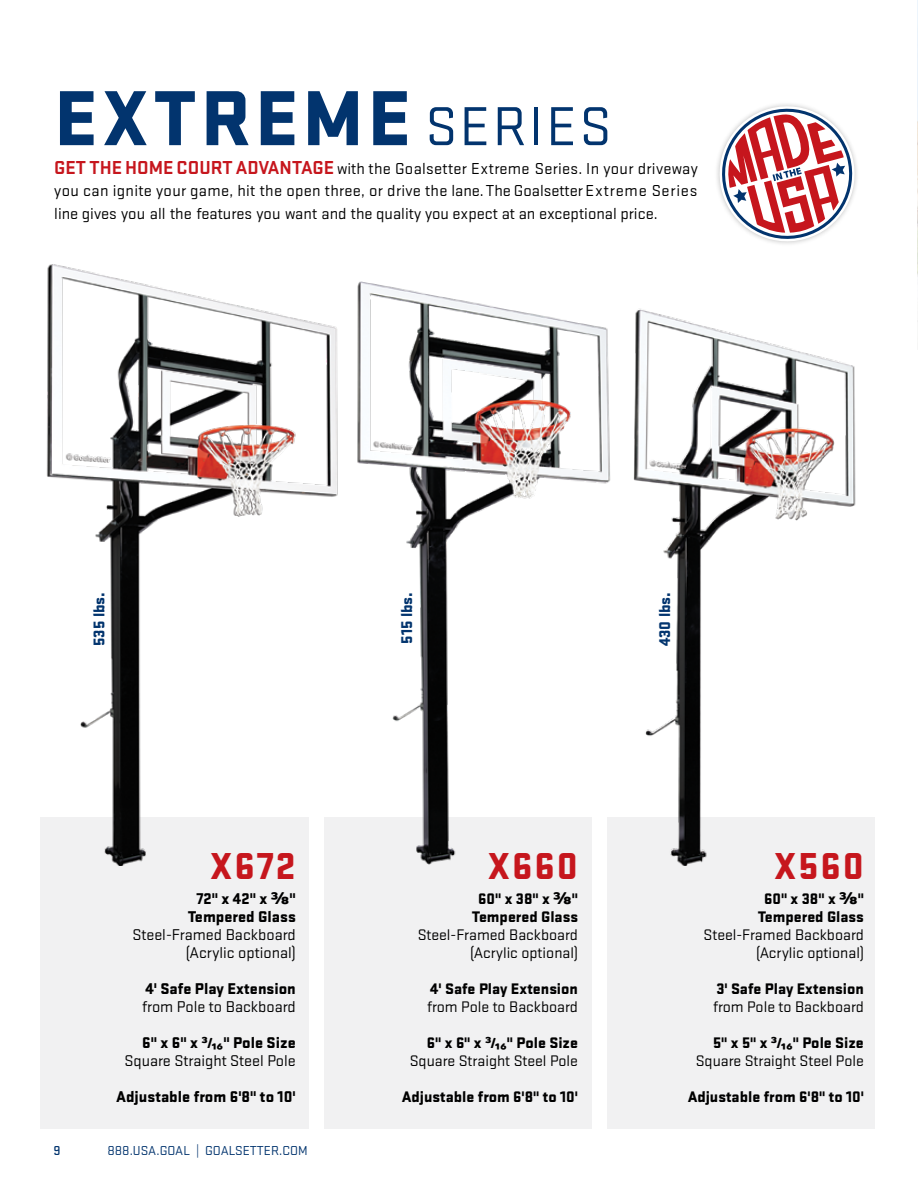
<style>
.page{position:relative;width:918px;height:1192px;background:#fff}
.page>*{position:absolute;margin:0;border:0;box-sizing:border-box;transform-origin:0 0}
.t1{font:900 81px "Stratum 1";letter-spacing:.05em;color:#02346e}
.t2{font:900 39px "Stratum 1";letter-spacing:.05em;color:#c6161d}
.t3{font:16.5px/22.5px "Stratum 1";color:#000;text-align:justify}
.t4{font:16.2px/18px "Stratum 1";color:#000;text-align:right}
.t5{font:900 16.2px/18px "Stratum 1";color:#000;text-align:center}
.t6{font:900 16.2px "Stratum 1";color:#02346e}
.t7{font:15.9px/18px "Stratum 1";color:#000;text-align:right}
.t8{font:900 15.9px/18px "Stratum 1";color:#000;text-align:center}
.t9{font:13.5px "Stratum 1";color:#02346e}
.t10{font:500 13.5px "Stratum 1";color:#02346e}
.s1{font-weight:400;font-size:57px}
.s2{font-weight:700;font-size:19.5px;color:#c6161d}
.s3{font-family:"Co Headline";font-weight:700}
.s4{font-weight:900}
.s5{font-family:"Co Headline";font-weight:700;font-size:13.5px}
.s6{font-family:"Co Headline";font-weight:700;font-size:16.2px}
</style>
<div class="page">
<div style="left:607px;top:817px;width:268px;height:311px;background:#f1f1f2"></div>
<div style="left:324px;top:817px;width:268px;height:311px;background:#f1f1f2"></div>
<div style="left:40px;top:817px;width:269px;height:311px;background:#f1f1f2"></div>
<svg style="left:717px;top:104px;width:140px;height:140px"></svg>
<img style="left:917px;top:0;width:1px;height:322px">
<img style="left:633px;top:308px;width:223px;height:557px">
<img style="left:369px;top:283px;width:242px;height:582px">
<img style="left:46px;top:264px;width:323px;height:601px">
<h1 class="t1" style="left:54px;top:59px;width:558px">EXTREME <span class="s1">SERIES</span></h1>
<p class="t3" style="left:54px;top:156px;width:645px"><span class="s2">GET THE HOME COURT ADVANTAGE</span> with the Goalsetter Extreme Series. In your driveway you can ignite your game, hit the open three, or drive the lane. The Goalsetter Extreme Series line gives you all the features you want and the quality you expect at an exceptional price.</p>
<p class="t6" style="left:87px;top:646px;width:55px;rotate:-90deg">535 lbs.</p>
<p class="t6" style="left:395px;top:643px;width:53px;rotate:-90deg">515 lbs.</p>
<p class="t6" style="left:653px;top:646px;width:56px;rotate:-90deg">430 lbs.</p>
<h2 class="t2" style="left:210px;top:837px;width:88px">X672</h2>
<p class="t5" style="left:188px;top:888px;width:110px">72" x 42" x <span class="s3">⅜</span>"<br>Tempered Glass</p>
<p class="t4" style="left:132px;top:924px;width:165px">Steel-Framed Backboard (Acrylic optional)</p>
<p class="t5" style="left:145px;top:978px;width:152px">4' Safe Play Extension</p>
<p class="t4" style="left:142px;top:996px;width:155px">from Pole to Backboard</p>
<p class="t4" style="left:124px;top:1032px;width:173px"><span class="s4">6" x 6" x</span> <span class="s5">3/16</span><span class="s4">" Pole Size<br></span>Square Straight Steel Pole</p>
<p class="t5" style="left:116px;top:1086px;width:181px">Adjustable from 6'8" to 10'</p>
<p class="t10" style="left:53px;top:1141px;width:9px">9</p>
<p class="t9" style="left:107px;top:1141px;width:202px">888.USA.GOAL | GOALSETTER.COM</p>
<h2 class="t2" style="left:487px;top:837px;width:92px">X660</h2>
<p class="t8" style="left:472px;top:888px;width:108px">60" x 38" x <span class="s6">⅜</span>"<br>Tempered Glass</p>
<p class="t7" style="left:418px;top:924px;width:162px">Steel-Framed Backboard (Acrylic optional)</p>
<p class="t8" style="left:430px;top:978px;width:149px">4' Safe Play Extension</p>
<p class="t7" style="left:427px;top:996px;width:152px">from Pole to Backboard</p>
<p class="t7" style="left:410px;top:1032px;width:170px"><span class="s4">6" x 6" x</span> <span class="s5">3/16</span><span class="s4">" Pole Size<br></span>Square Straight Steel Pole</p>
<p class="t8" style="left:402px;top:1086px;width:178px">Adjustable from 6'8" to 10'</p>
<h2 class="t2" style="left:774px;top:837px;width:92px">X560</h2>
<p class="t8" style="left:758px;top:888px;width:108px">60" x 38" x <span class="s6">⅜</span>"<br>Tempered Glass</p>
<p class="t7" style="left:704px;top:924px;width:162px">Steel-Framed Backboard (Acrylic optional)</p>
<p class="t8" style="left:716px;top:978px;width:149px">3' Safe Play Extension</p>
<p class="t7" style="left:713px;top:996px;width:152px">from Pole to Backboard</p>
<p class="t7" style="left:696px;top:1032px;width:170px"><span class="s4">5" x 5" x</span> <span class="s5">3/16</span><span class="s4">" Pole Size<br></span>Square Straight Steel Pole</p>
<p class="t8" style="left:688px;top:1086px;width:178px">Adjustable from 6'8" to 10'</p>
</div>
